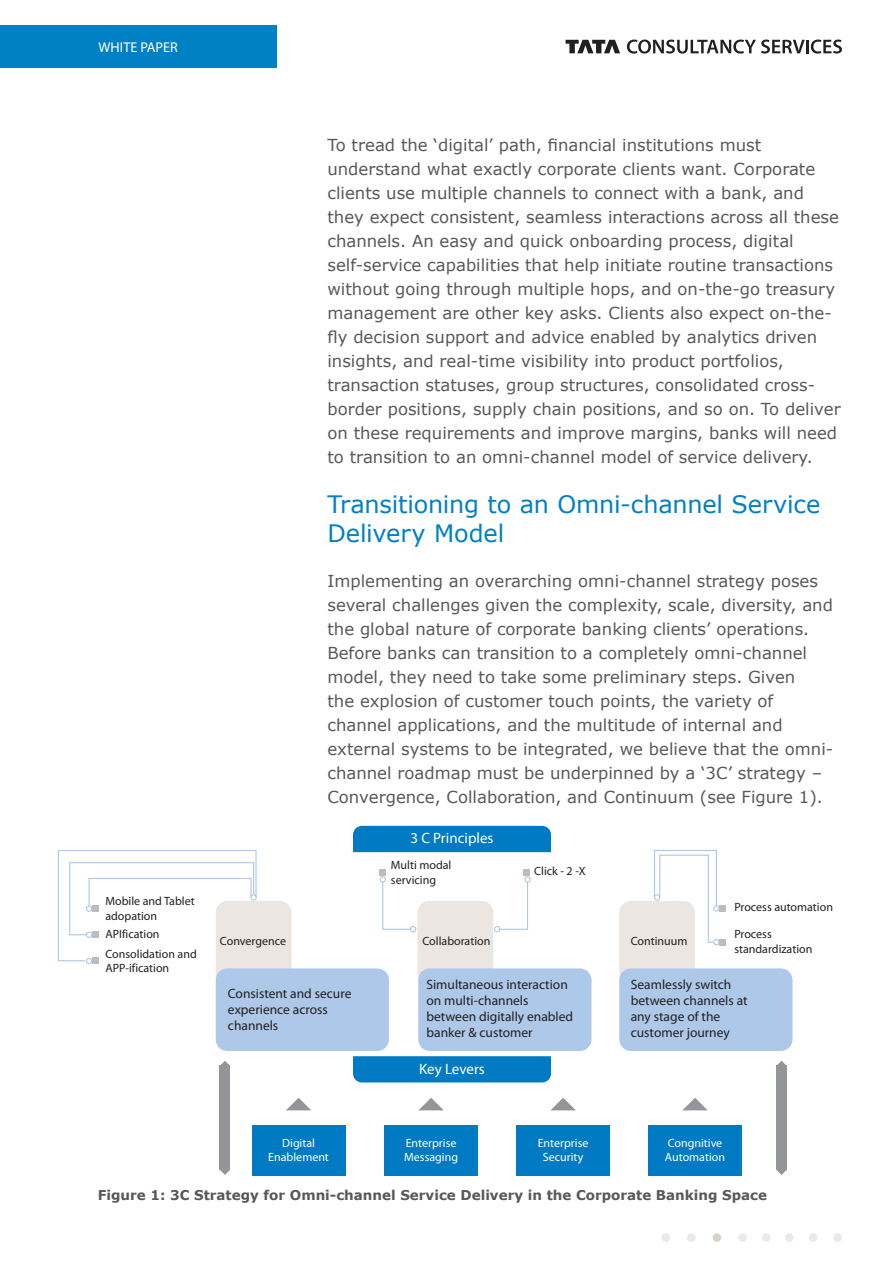
<style>
.page{position:relative;width:893px;height:1263px;background:#fff}
.page>*{position:absolute;margin:0;border:0;box-sizing:border-box;transform-origin:0 0}
.Para_Body{font:24px/28.8px "Verdana";letter-spacing:-.01em;color:#0080c5}
.Para_Body-2{font:16.5px/24px "Verdana";color:#57585a}
.t1{font:15px "Myriad Pro";color:#fff}
.t2{font:14.25px "Myriad Pro";color:#fff}
.t3{font:13.5px/16.2px "Myriad Pro";color:#231f20}
.Para_Body-3{font:700 13.5px "Verdana";color:#57585a}
.t4{font:12px/14.4px "Myriad Pro";color:#231f20}
.t5{font:12px/14.4px "Myriad Pro";color:#fff;text-align:center}
</style>
<div class="page">
<svg style="left:566px;top:40px;width:54px;height:13px"></svg>
<svg style="left:627px;top:40px;width:215px;height:14px"></svg>
<div style="left:0;top:26px;width:276px;height:42px;background:#0080c5"></div>
<div style="left:216px;top:901px;width:75px;height:82px;background:#ebe6e1;border-radius:12px"></div>
<div style="left:417px;top:901px;width:76px;height:82px;background:#ebe6e1;border-radius:12px"></div>
<div style="left:619px;top:901px;width:76px;height:82px;background:#ebe6e1;border-radius:12px"></div>
<div style="left:216px;top:968px;width:173px;height:83px;background:#adc8e8;border-radius:12px"></div>
<div style="left:418px;top:968px;width:173px;height:83px;background:#adc8e8;border-radius:12px"></div>
<div style="left:619px;top:968px;width:173px;height:83px;background:#adc8e8;border-radius:12px"></div>
<div style="left:353px;top:826px;width:198px;height:26px;background:#007bc3"></div>
<div style="left:353px;top:1056px;width:198px;height:26px;background:#007bc3"></div>
<div style="left:252px;top:1125px;width:93px;height:51px;background:#007bc3"></div>
<div style="left:384px;top:1125px;width:94px;height:51px;background:#007bc3"></div>
<div style="left:516px;top:1125px;width:94px;height:51px;background:#007bc3"></div>
<div style="left:648px;top:1125px;width:94px;height:51px;background:#007bc3"></div>
<svg style="left:523px;top:869px;width:6px;height:6px"></svg>
<svg style="left:286px;top:1098px;width:25px;height:12px"></svg>
<svg style="left:419px;top:1098px;width:25px;height:12px"></svg>
<svg style="left:551px;top:1098px;width:25px;height:12px"></svg>
<svg style="left:683px;top:1098px;width:24px;height:12px"></svg>
<svg style="left:220px;top:1061px;width:10px;height:5px"></svg>
<svg style="left:220px;top:1170px;width:10px;height:5px"></svg>
<div style="left:220px;top:1066px;width:10px;height:104px;background:#939598"></div>
<svg style="left:776px;top:1061px;width:10px;height:5px"></svg>
<svg style="left:776px;top:1170px;width:10px;height:5px"></svg>
<div style="left:776px;top:1066px;width:10px;height:104px;background:#939598"></div>
<svg style="left:380px;top:869px;width:36px;height:63px"></svg>
<div style="left:524px;top:876px;width:7px;height:6px;border:1px solid #adc8e8;border-radius:50%"></div>
<svg style="left:494px;top:881px;width:35px;height:51px"></svg>
<svg style="left:57px;top:850px;width:200px;height:114px"></svg>
<svg style="left:654px;top:850px;width:72px;height:95px"></svg>
<div style="left:713px;top:1233px;width:8px;height:9px;background:#dbd3cb;border-radius:50%"></div>
<div style="left:687px;top:1233px;width:9px;height:9px;background:#eaeae5;border-radius:50%"></div>
<div style="left:661px;top:1233px;width:9px;height:9px;background:#eaeae5;border-radius:50%"></div>
<div style="left:738px;top:1233px;width:9px;height:9px;background:#eceae6;border-radius:50%"></div>
<div style="left:762px;top:1233px;width:9px;height:9px;background:#eceae6;border-radius:50%"></div>
<div style="left:785px;top:1233px;width:9px;height:9px;background:#eceae6;border-radius:50%"></div>
<div style="left:809px;top:1233px;width:8px;height:9px;background:#eceae6;border-radius:50%"></div>
<div style="left:833px;top:1233px;width:9px;height:9px;background:#eceae6;border-radius:50%"></div>
<p class="t2" style="left:99px;top:39px;width:81px">WHITE PAPER</p>
<p class="t4" style="left:105px;top:894px;width:91px">Mobile and Tablet adopation</p>
<p class="t4" style="left:105px;top:925px;width:93px;line-height:19.5px">APIfication<br>Consolidation and</p>
<p class="t4" style="left:105px;top:961px;width:65px">APP-ification</p>
<p class="Para_Body-2" style="left:327px;top:133px;width:515px">To tread the ‘digital’ path, financial institutions must understand what exactly corporate clients want. Corporate clients use multiple channels to connect with a bank, and they expect consistent, seamless interactions across all these channels. An easy and quick onboarding process, digital self-service capabilities that help initiate routine transactions without going through multiple hops, and on-the-go treasury management are other key asks. Clients also expect on-the&shy;fly decision support and advice enabled by analytics driven insights, and real-time visibility into product portfolios, transaction statuses, group structures, consolidated cross&shy;border positions, supply chain positions, and so on. To deliver on these requirements and improve margins, banks will need to transition to an omni-channel model of service delivery.</p>
<p class="Para_Body" style="left:327px;top:490px;width:494px">Transitioning to an Omni-channel Service<br>Delivery Model</p>
<p class="Para_Body-2" style="left:327px;top:569px;width:507px">Implementing an overarching omni-channel strategy poses several challenges given the complexity, scale, diversity, and the global nature of corporate banking clients’ operations.<br>Before banks can transition to a completely omni-channel model, they need to take some preliminary steps. Given<br>the explosion of customer touch points, the variety of channel applications, and the multitude of internal and external systems to be integrated, we believe that the omni&shy;channel roadmap must be underpinned by a ‘3C’ strategy – Convergence, Collaboration, and Continuum (see Figure 1).</p>
<p class="t4" style="left:220px;top:934px;width:68px">Convergence</p>
<p class="t1" style="left:410px;top:830px;width:85px">3 C Principles</p>
<p class="t4" style="left:391px;top:858px;width:62px">Multi modal servicing</p>
<p class="t4" style="left:534px;top:864px;width:53px">Click - 2 -X</p>
<p class="t4" style="left:422px;top:934px;width:69px">Collaboration</p>
<p class="t4" style="left:631px;top:934px;width:58px">Continuum</p>
<p class="t4" style="left:734px;top:900px;width:100px">Process automation</p>
<p class="t4" style="left:734px;top:927px;width:79px">Process standardization</p>
<p class="t3" style="left:228px;top:985px;width:125px">Consistent and secure experience across channels</p>
<p class="t3" style="left:426px;top:976px;width:148px">Simultaneous interaction on multi-channels between digitally enabled banker &amp; customer</p>
<p class="t3" style="left:631px;top:976px;width:118px">Seamlessly switch between channels at any stage of the customer journey</p>
<p class="t1" style="left:419px;top:1060px;width:67px">Key Levers</p>
<p class="t5" style="left:268px;top:1136px;width:62px">Digital<br>Enablement</p>
<p class="t5" style="left:404px;top:1136px;width:55px;text-align:left">Enterprise<br>Messaging</p>
<p class="t5" style="left:538px;top:1136px;width:52px">Enterprise<br>Security</p>
<p class="t5" style="left:665px;top:1136px;width:62px;text-align:left">Congnitive<br>Automation</p>
<p class="Para_Body-3" style="left:98px;top:1185px;width:671px">Figure 1: 3C Strategy for Omni-channel Service Delivery in the Corporate Banking Space</p>
</div>
